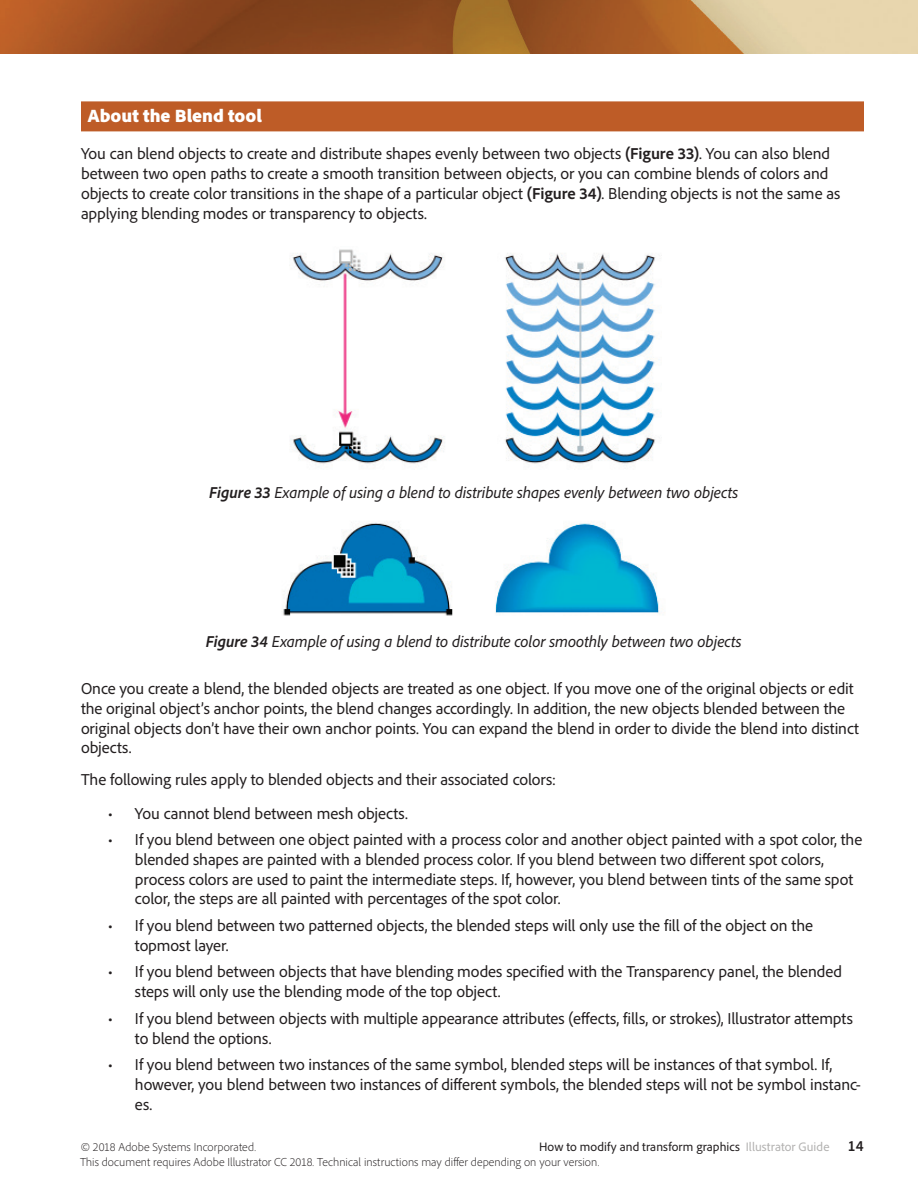
<style>
.page{position:relative;width:918px;height:1188px;background:#fff}
.page>*{position:absolute;margin:0;border:0;box-sizing:border-box;transform-origin:0 0}
.t1{font:900 18.75px "Adobe Clean";color:#fff}
.t2{font:16.5px/19.8px "Adobe Clean";letter-spacing:-.005em;color:#231f20}
.t3{font:italic 16.5px "Adobe Clean";letter-spacing:-.005em;color:#231f20}
.t4{font:12.75px "Adobe Clean";letter-spacing:.005em;color:#231f20}
.t5{font:300 12px "Adobe Clean";letter-spacing:.005em;color:#231f20}
.s1{font-weight:700}
.s2{color:#b3b2b1}
.s3{font-weight:700;font-stretch:semi-condensed;font-size:15px}
</style>
<div class="page">
<img style="left:0;top:0;width:918px;height:54px">
<div style="left:81px;top:101px;width:783px;height:30px;background:#be5c27"></div>
<img style="left:290px;top:249px;width:366px;height:215px">
<img style="left:283px;top:522px;width:377px;height:94px">
<p class="t1" style="left:88px;top:103px;width:176px">About the Blend tool</p>
<p class="t2" style="left:81px;top:143px;width:761px">You can blend objects to create and distribute shapes evenly between two objects <span class="s1">(Figure 33)</span>. You can also blend between two open paths to create a smooth transition between objects, or you can combine blends of colors and objects to create color transitions in the shape of a particular object <span class="s1">(Figure 34)</span>. Blending objects is not the same as applying blending modes or transparency to objects.</p>
<p class="t3" style="left:209px;top:482px;width:530px"><span class="s1">Figure 33</span> Example of using a blend to distribute shapes evenly between two objects</p>
<p class="t3" style="left:206px;top:631px;width:537px"><span class="s1">Figure 34</span> Example of using a blend to distribute color smoothly between two objects</p>
<p class="t2" style="left:81px;top:678px;width:780px">Once you create a blend, the blended objects are treated as one object. If you move one of the original objects or edit the original object’s anchor points, the blend changes accordingly. In addition, the new objects blended between the original objects don’t have their own anchor points. You can expand the blend in order to divide the blend into distinct objects.</p>
<p class="t2" style="left:81px;top:769px;width:477px">The following rules apply to blended objects and their associated colors:</p>
<p class="t2" style="left:108px;top:803px;width:301px">• You cannot blend between mesh objects.</p>
<p class="t2" style="left:135px;top:829px;width:729px;text-indent:-27px">• If you blend between one object painted with a process color and another object painted with a spot color, the blended shapes are painted with a blended process color. If you blend between two different spot colors, process colors are used to paint the intermediate steps. If, however, you blend between tints of the same spot color, the steps are all painted with percentages of the spot color.</p>
<p class="t2" style="left:135px;top:915px;width:680px;text-indent:-27px">• If you blend between two patterned objects, the blended steps will only use the fill of the object on the topmost layer.</p>
<p class="t2" style="left:135px;top:961px;width:709px;text-indent:-27px">• If you blend between objects that have blending modes specified with the Transparency panel, the blended steps will only use the blending mode of the top object.</p>
<p class="t2" style="left:135px;top:1008px;width:719px;text-indent:-27px">• If you blend between objects with multiple appearance attributes (effects, fills, or strokes), Illustrator attempts to blend the options.</p>
<p class="t2" style="left:135px;top:1054px;width:728px;text-indent:-27px">• If you blend between two instances of the same symbol, blended steps will be instances of that symbol. If, however, you blend between two instances of different symbols, the blended steps will not be symbol instanc&shy;es.</p>
<p class="t5" style="left:81px;top:1139px;width:177px">© 2018 Adobe Systems Incorporated.</p>
<p class="t4" style="left:539px;top:1139px;width:326px">How to modify and transform graphics <span class="s2">Illustrator Guide</span> <span class="s3">14</span></p>
<p class="t5" style="left:80px;top:1154px;width:521px">This document requires Adobe Illustrator CC 2018. Technical instructions may differ depending on your version.</p>
</div>
